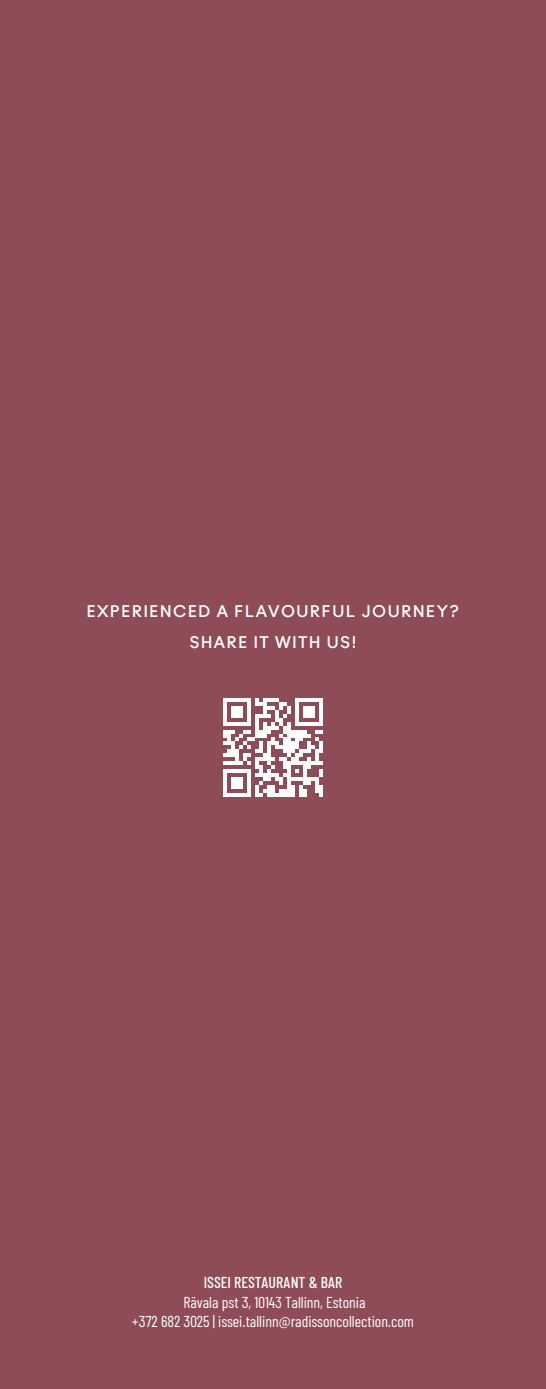
<style>
.page{position:relative;width:546px;height:1389px;background:#8e4c57}
.page>*{position:absolute;margin:0;border:0;box-sizing:border-box;transform-origin:0 0}
.t1{font:15.75px/19.2px "Barlow Condensed";color:#fff;text-align:center}
.t2{font:700 15.75px/31.5px "Ano";letter-spacing:.1em;color:#fff;text-align:center}
.t3{font:500 15.75px "Barlow Condensed";color:#fff}
</style>
<div class="page">
<svg style="left:223px;top:698px;width:99px;height:99px"></svg>
<hr style="left:223px;top:793px;width:28px;height:4px;background:#fff">
<div style="left:231px;top:777px;width:12px;height:12px;background:#fff"></div>
<p class="t2" style="left:87px;top:595px;width:374px">EXPERIENCED A FLAVOURFUL JOURNEY?<br>SHARE IT WITH US!</p>
<p class="t3" style="left:204px;top:1273px;width:140px">ISSEI RESTAURANT &amp; BAR</p>
<p class="t1" style="left:132px;top:1292px;width:283px">Rävala pst 3, 10143 Tallinn, Estonia<br>+372 682 3025 | issei.tallinn@radissoncollection.com</p>
</div>
